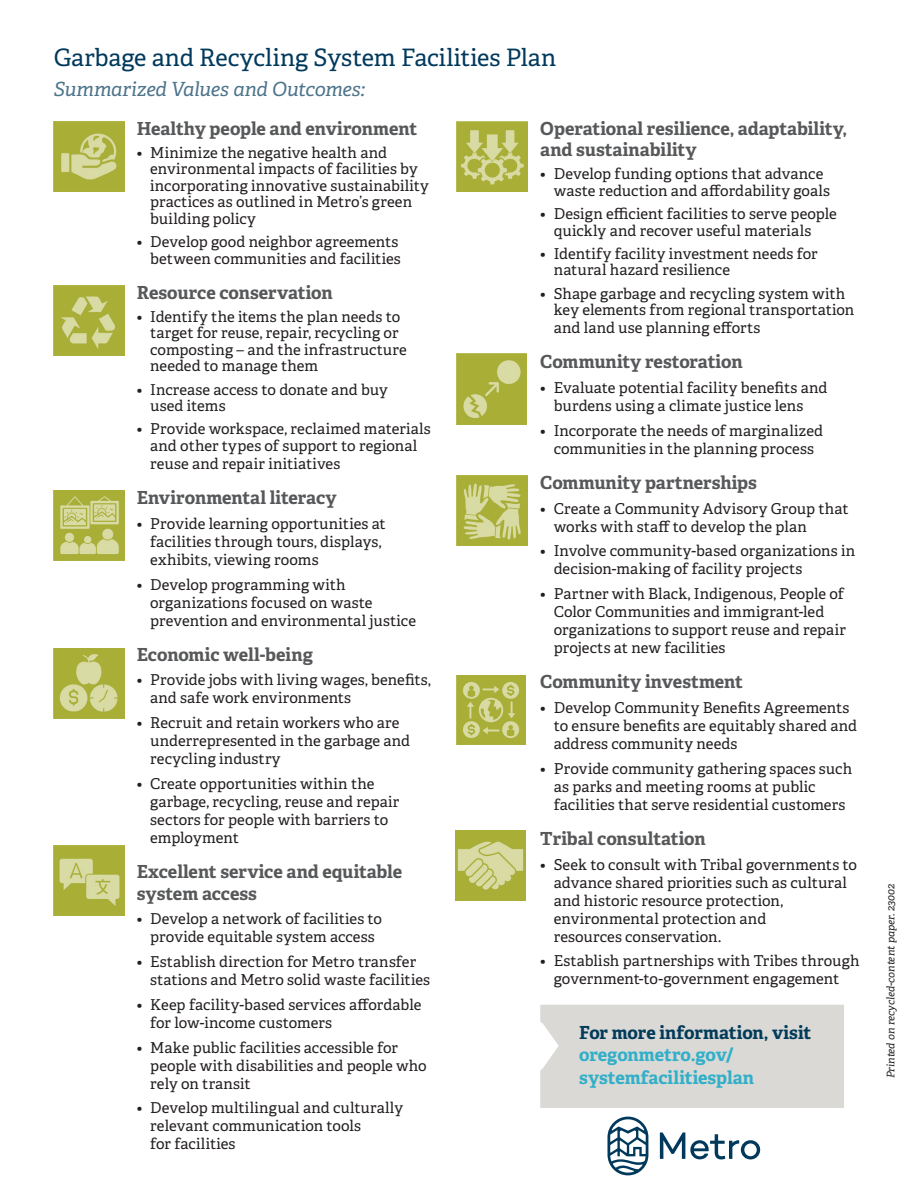
<style>
.page{position:relative;width:918px;height:1188px;background:#fff}
.page>*{position:absolute;margin:0;border:0;box-sizing:border-box;transform-origin:0 0}
.t1{font:24px "Adelle";color:#00395c}
.t2{font:italic 19.5px "Adelle";letter-spacing:-.01em;color:#4d748b}
.t3{font:700 18px/21.6px "Adelle";letter-spacing:-.005em;color:#57585a}
.t4{font:700 18px/22.5px "Adelle";color:#32afc8}
.t5{font:700 18px "Adelle";letter-spacing:-.01em;color:#023b5a}
.t6{font:15px/18px "Adelle";letter-spacing:.005em;color:#231f20}
.t7{font:italic 10.5px "Adelle";color:#231f20}
</style>
<div class="page">
<svg style="left:660px;top:1133px;width:100px;height:26px"></svg>
<svg style="left:608px;top:1117px;width:40px;height:58px"></svg>
<div style="left:540px;top:1005px;width:304px;height:103px;background:#dad9d6"></div>
<img style="left:54px;top:285px;width:70px;height:71px">
<img style="left:54px;top:490px;width:70px;height:71px">
<img style="left:456px;top:354px;width:70px;height:70px">
<img style="left:54px;top:648px;width:70px;height:70px">
<img style="left:54px;top:845px;width:70px;height:71px">
<img style="left:457px;top:121px;width:70px;height:70px">
<img style="left:54px;top:121px;width:70px;height:70px">
<img style="left:456px;top:675px;width:70px;height:70px">
<img style="left:455px;top:831px;width:71px;height:70px">
<img style="left:457px;top:475px;width:70px;height:71px">
<h1 class="t1" style="left:54px;top:43px;width:504px">Garbage and Recycling System Facilities Plan</h1>
<h2 class="t2" style="left:54px;top:77px;width:313px">Summarized Values and Outcomes:</h2>
<p class="t3" style="left:137px;top:118px;width:282px">Healthy people and environment</p>
<p class="t6" style="left:150px;top:145px;width:280px;line-height:16.5px;text-indent:-14px">• Minimize the negative health and environmental impacts of facilities by incorporating innovative sustainability practices as outlined in Metro’s green building policy</p>
<p class="t6" style="left:137px;top:234px;width:266px;line-height:16.5px;text-align:right">• Develop good neighbor agreements between communities and facilities</p>
<p class="t3" style="left:137px;top:282px;width:198px">Resource conservation</p>
<p class="t6" style="left:150px;top:309px;width:258px;line-height:16.5px;text-indent:-14px">• Identify the items the plan needs to target for reuse, repair, recycling or composting – and the infrastructure needed to manage them</p>
<p class="t6" style="left:150px;top:381px;width:239px;line-height:16.5px;text-indent:-14px">• Increase access to donate and buy used items</p>
<p class="t6" style="left:137px;top:421px;width:296px;line-height:16.5px;text-align:center">• Provide workspace, reclaimed materials and other types of support to regional</p>
<p class="t6" style="left:150px;top:455px;width:192px">reuse and repair initiatives</p>
<p class="t3" style="left:137px;top:487px;width:201px">Environmental literacy</p>
<p class="t6" style="left:150px;top:515px;width:237px;text-indent:-14px">• Provide learning opportunities at facilities through tours, displays, exhibits, viewing rooms</p>
<p class="t6" style="left:150px;top:575px;width:267px;text-indent:-14px">• Develop programming with organizations focused on waste prevention and environmental justice</p>
<p class="t3" style="left:137px;top:644px;width:178px">Economic well-being</p>
<p class="t6" style="left:150px;top:671px;width:282px;text-indent:-14px">• Provide jobs with living wages, benefits, and safe work environments</p>
<p class="t6" style="left:150px;top:714px;width:261px;text-indent:-14px">• Recruit and retain workers who are underrepresented in the garbage and recycling industry</p>
<p class="t6" style="left:150px;top:775px;width:251px;text-indent:-14px">• Create opportunities within the garbage, recycling, reuse and repair sectors for people with barriers to employment</p>
<p class="t3" style="left:137px;top:861px;width:267px">Excellent service and equitable system access</p>
<p class="t6" style="left:137px;top:910px;width:247px;text-align:center">• Develop a network of facilities to provide equitable system access</p>
<p class="t6" style="left:150px;top:953px;width:281px;text-indent:-14px">• Establish direction for Metro transfer stations and Metro solid waste facilities</p>
<p class="t6" style="left:150px;top:996px;width:273px;text-indent:-14px">• Keep facility-based services affordable for low-income customers</p>
<p class="t6" style="left:150px;top:1039px;width:278px;text-indent:-14px">• Make public facilities accessible for people with disabilities and people who rely on transit</p>
<p class="t6" style="left:150px;top:1099px;width:254px;text-indent:-14px">• Develop multilingual and culturally relevant communication tools<br>for facilities</p>
<p class="t3" style="left:540px;top:118px;width:308px">Operational resilience, adaptability, and sustainability</p>
<p class="t6" style="left:554px;top:166px;width:278px;line-height:16.5px;text-indent:-14px">• Develop funding options that advance waste reduction and affordability goals</p>
<p class="t6" style="left:554px;top:206px;width:284px;line-height:16.5px;text-indent:-14px">• Design efficient facilities to serve people quickly and recover useful materials</p>
<p class="t6" style="left:554px;top:246px;width:265px;line-height:16.5px;text-indent:-14px">• Identify facility investment needs for natural hazard resilience</p>
<p class="t6" style="left:554px;top:285px;width:302px;line-height:16.5px;text-indent:-14px">• Shape garbage and recycling system with key elements from regional transportation</p>
<p class="t6" style="left:554px;top:319px;width:208px">and land use planning efforts</p>
<p class="t3" style="left:540px;top:351px;width:204px">Community restoration</p>
<p class="t6" style="left:554px;top:379px;width:275px;text-indent:-14px">• Evaluate potential facility benefits and burdens using a climate justice lens</p>
<p class="t6" style="left:540px;top:422px;width:284px;text-align:center">• Incorporate the needs of marginalized communities in the planning process</p>
<p class="t3" style="left:540px;top:472px;width:218px">Community partnerships</p>
<p class="t6" style="left:554px;top:500px;width:296px;text-indent:-14px">• Create a Community Advisory Group that works with staff to develop the plan</p>
<p class="t6" style="left:554px;top:542px;width:303px;text-indent:-14px">• Involve community-based organizations in decision-making of facility projects</p>
<p class="t6" style="left:554px;top:585px;width:294px;text-indent:-14px">• Partner with Black, Indigenous, People of Color Communities and immigrant-led organizations to support reuse and repair projects at new facilities</p>
<p class="t3" style="left:540px;top:671px;width:204px">Community investment</p>
<p class="t6" style="left:554px;top:699px;width:305px;text-indent:-14px">• Develop Community Benefits Agreements to ensure benefits are equitably shared and address community needs</p>
<p class="t6" style="left:554px;top:760px;width:300px;text-indent:-14px">• Provide community gathering spaces such as parks and meeting rooms at public facilities that serve residential customers</p>
<p class="t3" style="left:540px;top:828px;width:167px">Tribal consultation</p>
<p class="t6" style="left:554px;top:856px;width:305px;text-indent:-14px">• Seek to consult with Tribal governments to advance shared priorities such as cultural and historic resource protection, environmental protection and<br>resources conservation.</p>
<p class="t6" style="left:540px;top:952px;width:321px;text-align:center">• Establish partnerships with Tribes through government-to-government engagement</p>
<p class="t5" style="left:579px;top:1021px;width:234px">For more information, visit</p>
<p class="t4" style="left:579px;top:1044px;width:177px">oregonmetro.gov/ systemfacilitiesplan</p>
<p class="t7" style="left:884px;top:1078px;width:196px;rotate:-90deg">Printed on recycled-content paper. 23002</p>
</div>
